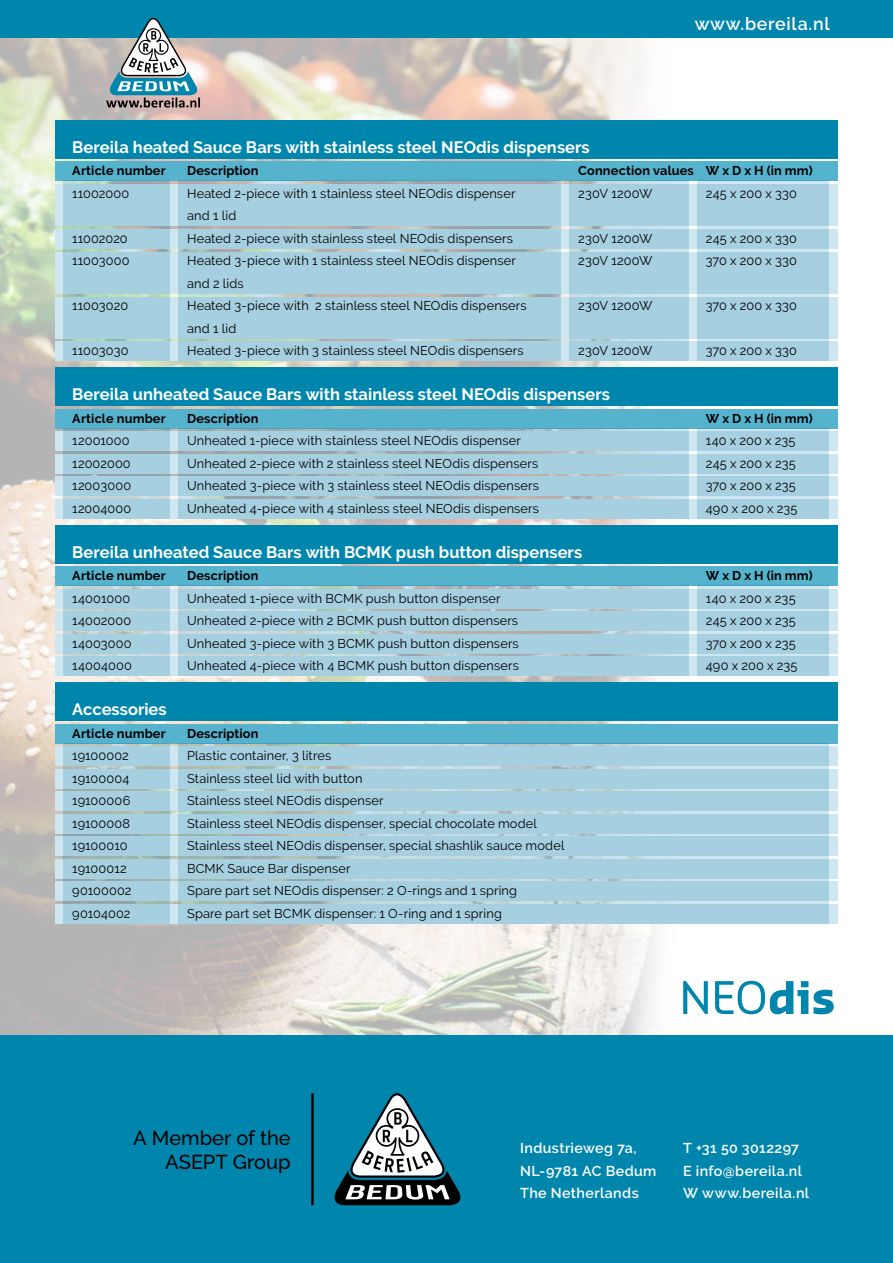
<style>
.page{position:relative;width:893px;height:1263px;background:#fff}
.page>*{position:absolute;margin:0;border:0;box-sizing:border-box;transform-origin:0 0}
.t1{font:500 20.1px/24.3px "Raleway";letter-spacing:-.005em;color:#000;text-align:right}
.t2{font:600 17.85px "Raleway";letter-spacing:.04em;color:#fff}
.t3{font:700 16.5px "Raleway";color:#fff}
.t4{font:600 14.25px/22.5px "Raleway";letter-spacing:.025em;color:#fff}
.t5{font:12.75px "Raleway";letter-spacing:.01em;color:#000}
.t6{font:700 12.75px "Raleway";letter-spacing:.01em;color:#000}
</style>
<div class="page">
<img style="left:0;top:37px;width:689px;height:998px">
<div style="left:0;top:1035px;width:893px;height:228px;background:#0086ad"></div>
<svg style="left:334px;top:1093px;width:127px;height:112px"></svg>
<hr style="left:311px;top:1093px;width:3px;height:112px;background:#000">
<div style="left:55px;top:162px;width:783px;height:19px;background:#55b3ce"></div>
<div style="left:55px;top:184px;width:783px;height:42px;background:#cee6ef"></div>
<div style="left:55px;top:229px;width:783px;height:19px;background:#cee6ef"></div>
<div style="left:55px;top:252px;width:783px;height:41px;background:#cee6ef"></div>
<div style="left:55px;top:297px;width:783px;height:41px;background:#cee6ef"></div>
<div style="left:55px;top:342px;width:783px;height:19px;background:#cee6ef"></div>
<div style="left:55px;top:368px;width:783px;height:38px;background:#0086ad"></div>
<div style="left:55px;top:409px;width:783px;height:19px;background:#55b3ce"></div>
<div style="left:55px;top:432px;width:783px;height:19px;background:#cee6ef"></div>
<div style="left:55px;top:454px;width:783px;height:19px;background:#cee6ef"></div>
<div style="left:55px;top:477px;width:783px;height:19px;background:#cee6ef"></div>
<div style="left:55px;top:499px;width:783px;height:19px;background:#cee6ef"></div>
<div style="left:55px;top:525px;width:783px;height:38px;background:#0086ad"></div>
<div style="left:55px;top:567px;width:783px;height:19px;background:#55b3ce"></div>
<div style="left:55px;top:589px;width:783px;height:19px;background:#cee6ef"></div>
<div style="left:55px;top:612px;width:783px;height:19px;background:#cee6ef"></div>
<div style="left:55px;top:634px;width:783px;height:19px;background:#cee6ef"></div>
<div style="left:55px;top:657px;width:783px;height:19px;background:#cee6ef"></div>
<div style="left:55px;top:683px;width:783px;height:38px;background:#0086ad"></div>
<div style="left:55px;top:724px;width:783px;height:19px;background:#55b3ce"></div>
<div style="left:55px;top:747px;width:783px;height:19px;background:#cee6ef"></div>
<div style="left:55px;top:769px;width:783px;height:19px;background:#cee6ef"></div>
<div style="left:55px;top:792px;width:783px;height:19px;background:#cee6ef"></div>
<div style="left:55px;top:814px;width:783px;height:19px;background:#cee6ef"></div>
<div style="left:55px;top:837px;width:783px;height:19px;background:#cee6ef"></div>
<div style="left:55px;top:859px;width:783px;height:19px;background:#cee6ef"></div>
<div style="left:55px;top:882px;width:783px;height:19px;background:#cee6ef"></div>
<div style="left:55px;top:904px;width:783px;height:19px;background:#cee6ef"></div>
<div style="left:55px;top:120px;width:783px;height:38px;background:#0086ad"></div>
<div style="left:0;top:0;width:893px;height:37px;background:#0086ad"></div>
<svg style="left:106px;top:18px;width:94px;height:90px"></svg>
<svg style="left:179px;top:181px;width:382px;height:180px;background:#a7cddc"></svg>
<svg style="left:179px;top:428px;width:510px;height:90px;background:#a5cbdb"></svg>
<svg style="left:179px;top:586px;width:510px;height:90px;background:#a8cedd"></svg>
<svg style="left:179px;top:743px;width:650px;height:180px;background:#a8cfde"></svg>
<svg style="left:64px;top:181px;width:106px;height:180px;background:#a6cedc"></svg>
<svg style="left:64px;top:428px;width:106px;height:90px;background:#a4cbdb"></svg>
<svg style="left:64px;top:586px;width:106px;height:90px;background:#a9cfde"></svg>
<svg style="left:64px;top:743px;width:106px;height:180px;background:#a5cbda"></svg>
<svg style="left:570px;top:181px;width:119px;height:180px;background:#a8d0e0"></svg>
<svg style="left:697px;top:181px;width:132px;height:180px;background:#a9d0e1"></svg>
<svg style="left:697px;top:428px;width:132px;height:90px;background:#a9d1e1"></svg>
<svg style="left:697px;top:586px;width:132px;height:90px;background:#aad1e1"></svg>
<svg style="left:683px;top:981px;width:151px;height:33px"></svg>
<h2 class="t2" style="left:695px;top:13px;width:136px">www.bereila.nl</h2>
<p class="t3" style="left:72px;top:137px;width:519px">Bereila heated Sauce Bars with stainless steel NEOdis dispensers</p>
<p class="t6" style="left:72px;top:163px;width:95px">Article number</p>
<p class="t6" style="left:187px;top:163px;width:73px">Description</p>
<p class="t6" style="left:578px;top:163px;width:236px">Connection values W x D x H (in mm)</p>
<p class="t5" style="left:72px;top:186px;width:59px">11002000</p>
<p class="t5" style="left:187px;top:186px;width:330px">Heated 2-piece with 1 stainless steel NEOdis dispenser</p>
<p class="t5" style="left:578px;top:186px;width:76px">230V 1200W</p>
<p class="t5" style="left:706px;top:186px;width:92px">245 x 200 x 330</p>
<p class="t5" style="left:187px;top:208px;width:51px">and 1 lid</p>
<p class="t5" style="left:72px;top:231px;width:57px">11002020</p>
<p class="t5" style="left:187px;top:231px;width:327px">Heated 2-piece with stainless steel NEOdis dispensers</p>
<p class="t5" style="left:578px;top:231px;width:76px">230V 1200W</p>
<p class="t5" style="left:706px;top:231px;width:92px">245 x 200 x 330</p>
<p class="t5" style="left:72px;top:253px;width:59px">11003000</p>
<p class="t5" style="left:187px;top:253px;width:330px">Heated 3-piece with 1 stainless steel NEOdis dispenser</p>
<p class="t5" style="left:578px;top:253px;width:76px">230V 1200W</p>
<p class="t5" style="left:706px;top:253px;width:93px">370 x 200 x 330</p>
<p class="t5" style="left:187px;top:276px;width:58px">and 2 lids</p>
<p class="t5" style="left:72px;top:298px;width:57px">11003020</p>
<p class="t5" style="left:187px;top:298px;width:341px">Heated 3-piece with 2 stainless steel NEOdis dispensers</p>
<p class="t5" style="left:578px;top:298px;width:76px">230V 1200W</p>
<p class="t5" style="left:706px;top:298px;width:93px">370 x 200 x 330</p>
<p class="t5" style="left:187px;top:321px;width:51px">and 1 lid</p>
<p class="t5" style="left:72px;top:343px;width:58px">11003030</p>
<p class="t5" style="left:187px;top:343px;width:338px">Heated 3-piece with 3 stainless steel NEOdis dispensers</p>
<p class="t5" style="left:578px;top:343px;width:76px">230V 1200W</p>
<p class="t5" style="left:706px;top:343px;width:93px">370 x 200 x 330</p>
<p class="t3" style="left:72px;top:385px;width:539px">Bereila unheated Sauce Bars with stainless steel NEOdis dispensers</p>
<p class="t6" style="left:72px;top:411px;width:95px">Article number</p>
<p class="t6" style="left:187px;top:411px;width:73px">Description</p>
<p class="t6" style="left:706px;top:411px;width:108px">W x D x H (in mm)</p>
<p class="t5" style="left:72px;top:433px;width:59px">12001000</p>
<p class="t5" style="left:187px;top:433px;width:335px">Unheated 1-piece with stainless steel NEOdis dispenser</p>
<p class="t5" style="left:706px;top:433px;width:91px">140 x 200 x 235</p>
<p class="t5" style="left:72px;top:456px;width:60px">12002000</p>
<p class="t5" style="left:187px;top:456px;width:353px">Unheated 2-piece with 2 stainless steel NEOdis dispensers</p>
<p class="t5" style="left:706px;top:456px;width:91px">245 x 200 x 235</p>
<p class="t5" style="left:72px;top:478px;width:60px">12003000</p>
<p class="t5" style="left:187px;top:478px;width:353px">Unheated 3-piece with 3 stainless steel NEOdis dispensers</p>
<p class="t5" style="left:706px;top:478px;width:92px">370 x 200 x 235</p>
<p class="t5" style="left:72px;top:501px;width:61px">12004000</p>
<p class="t5" style="left:187px;top:501px;width:354px">Unheated 4-piece with 4 stainless steel NEOdis dispensers</p>
<p class="t5" style="left:706px;top:501px;width:93px">490 x 200 x 235</p>
<p class="t3" style="left:72px;top:542px;width:511px">Bereila unheated Sauce Bars with BCMK push button dispensers</p>
<p class="t6" style="left:72px;top:568px;width:95px">Article number</p>
<p class="t6" style="left:187px;top:568px;width:73px">Description</p>
<p class="t6" style="left:706px;top:568px;width:108px">W x D x H (in mm)</p>
<p class="t5" style="left:72px;top:591px;width:59px">14001000</p>
<p class="t5" style="left:187px;top:591px;width:315px">Unheated 1-piece with BCMK push button dispenser</p>
<p class="t5" style="left:706px;top:591px;width:91px">140 x 200 x 235</p>
<p class="t5" style="left:72px;top:613px;width:61px">14002000</p>
<p class="t5" style="left:187px;top:613px;width:333px">Unheated 2-piece with 2 BCMK push button dispensers</p>
<p class="t5" style="left:706px;top:613px;width:91px">245 x 200 x 235</p>
<p class="t5" style="left:72px;top:636px;width:61px">14003000</p>
<p class="t5" style="left:187px;top:636px;width:333px">Unheated 3-piece with 3 BCMK push button dispensers</p>
<p class="t5" style="left:706px;top:636px;width:92px">370 x 200 x 235</p>
<p class="t5" style="left:72px;top:658px;width:61px">14004000</p>
<p class="t5" style="left:187px;top:658px;width:333px">Unheated 4-piece with 4 BCMK push button dispensers</p>
<p class="t5" style="left:706px;top:658px;width:93px">490 x 200 x 235</p>
<p class="t3" style="left:72px;top:700px;width:96px">Accessories</p>
<p class="t6" style="left:72px;top:726px;width:95px">Article number</p>
<p class="t6" style="left:187px;top:726px;width:73px">Description</p>
<p class="t5" style="left:72px;top:748px;width:58px">19100002</p>
<p class="t5" style="left:187px;top:748px;width:146px">Plastic container, 3 litres</p>
<p class="t5" style="left:72px;top:771px;width:59px">19100004</p>
<p class="t5" style="left:187px;top:771px;width:177px">Stainless steel lid with button</p>
<p class="t5" style="left:72px;top:793px;width:60px">19100006</p>
<p class="t5" style="left:187px;top:793px;width:198px">Stainless steel NEOdis dispenser</p>
<p class="t5" style="left:72px;top:816px;width:59px">19100008</p>
<p class="t5" style="left:187px;top:816px;width:351px">Stainless steel NEOdis dispenser, special chocolate model</p>
<p class="t5" style="left:72px;top:838px;width:57px">19100010</p>
<p class="t5" style="left:187px;top:838px;width:379px">Stainless steel NEOdis dispenser, special shashlik sauce model</p>
<p class="t5" style="left:72px;top:861px;width:56px">19100012</p>
<p class="t5" style="left:187px;top:861px;width:165px">BCMK Sauce Bar dispenser</p>
<p class="t5" style="left:72px;top:883px;width:61px">90100002</p>
<p class="t5" style="left:187px;top:883px;width:331px">Spare part set NEOdis dispenser: 2 O-rings and 1 spring</p>
<p class="t5" style="left:72px;top:906px;width:60px">90104002</p>
<p class="t5" style="left:187px;top:906px;width:316px">Spare part set BCMK dispenser: 1 O-ring and 1 spring</p>
<h1 class="t1" style="left:133px;top:1125px;width:159px">A Member of the<br>ASEPT Group</h1>
<p class="t4" style="left:520px;top:1137px;width:138px">Industrieweg 7a,<br>NL-9781 AC Bedum<br>The Netherlands</p>
<p class="t4" style="left:683px;top:1137px;width:127px">T +31 50 3012297<br>E info@bereila.nl<br>W www.bereila.nl</p>
</div>
